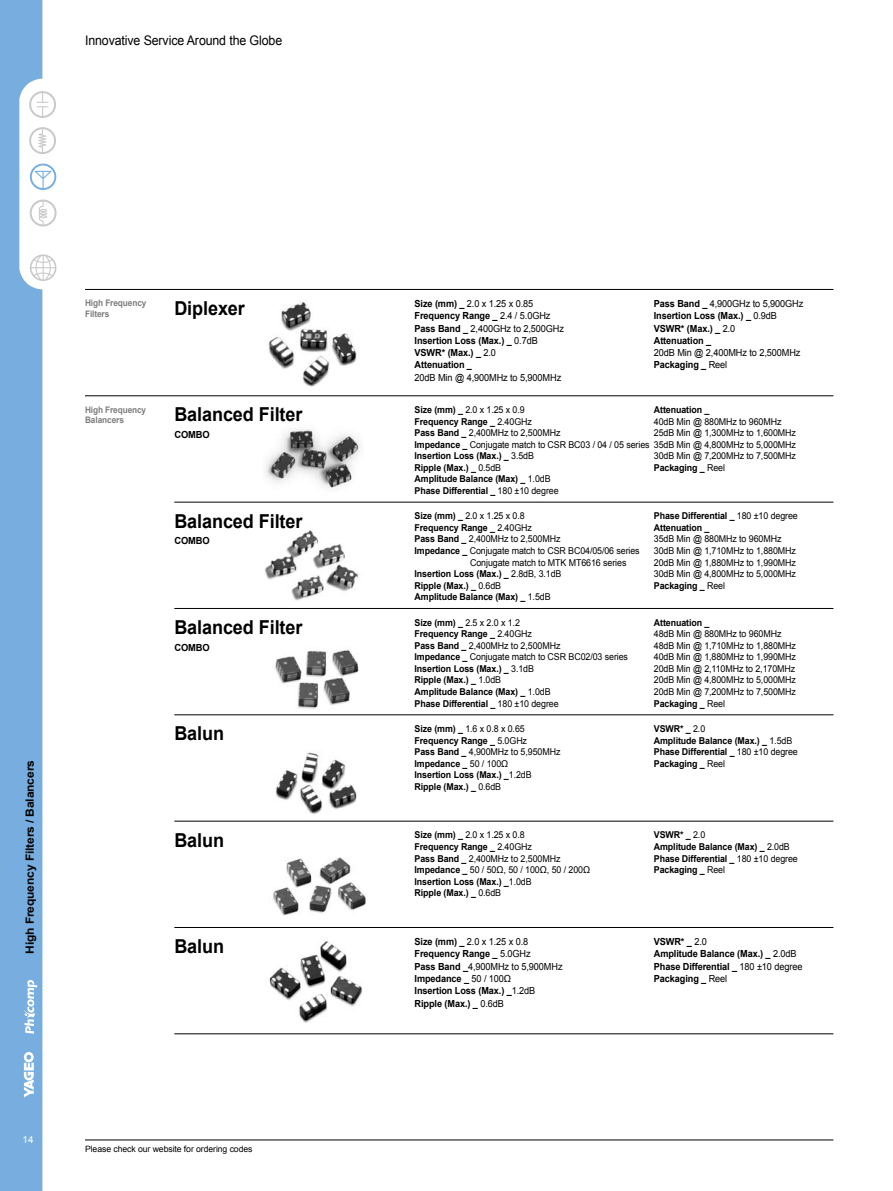
<style>
.page{position:relative;width:893px;height:1191px;background:#fff}
.page>*{position:absolute;margin:0;border:0;box-sizing:border-box;transform-origin:0 0}
.t1{font:700 19.2px "Arial";letter-spacing:-.005em;color:#000;scale:.94 1}
.t2{font:13.2px "Arial";letter-spacing:-.01em;color:#000;scale:.94 1}
.t3{font:700 11.25px "Arial";letter-spacing:-.01em;color:#000;scale:1.06 1}
.t4{font:700 9.75px/12.3px "Arial";letter-spacing:-.01em;color:#000;scale:.94 1}
.t5{font:9.75px/12.3px "Arial";letter-spacing:-.01em;color:#000;scale:.94 1}
.t6{font:700 9.75px "Arial";letter-spacing:-.01em;color:#000;scale:.96 1}
.t7{font:9.75px "Arial";color:#fff}
.t8{font:700 9.45px/11.6px "Arial";letter-spacing:-.01em;color:#000;scale:.94 1}
.t9{font:9.45px/11.6px "Arial";letter-spacing:-.01em;color:#000;scale:.94 1}
.t10{font:700 9px/10.8px "Arial";letter-spacing:-.01em;color:#7d7d7d;scale:.92 1}
.t11{font:8.7px "Arial";letter-spacing:-.01em;color:#000}
.s1{font-weight:400}
.s2{font-weight:700}
</style>
<div class="page">
<div style="left:0;top:0;width:42px;height:1191px;background:#77aedf"></div>
<svg style="left:29px;top:127px;width:27px;height:27px"></svg>
<svg style="left:30px;top:199px;width:27px;height:27px"></svg>
<svg style="left:29px;top:91px;width:27px;height:27px"></svg>
<svg style="left:30px;top:163px;width:26px;height:27px"></svg>
<svg style="left:30px;top:254px;width:27px;height:27px"></svg>
<svg style="left:24px;top:1052px;width:10px;height:45px"></svg>
<hr style="left:85px;top:1139px;width:748px;height:1px;background:#000">
<hr style="left:85px;top:289px;width:748px;height:1px;background:#000">
<svg style="left:24px;top:979px;width:13px;height:54px"></svg>
<img style="left:268px;top:302px;width:89px;height:85px">
<img style="left:264px;top:530px;width:95px;height:71px">
<img style="left:265px;top:428px;width:96px;height:63px">
<img style="left:275px;top:650px;width:84px;height:59px">
<img style="left:276px;top:752px;width:81px;height:62px">
<img style="left:273px;top:857px;width:93px;height:59px">
<img style="left:269px;top:941px;width:93px;height:82px">
<hr style="left:85px;top:395px;width:748px;height:1px;background:#000">
<hr style="left:174px;top:502px;width:659px;height:1px;background:#000">
<hr style="left:174px;top:714px;width:659px;height:1px;background:#000">
<hr style="left:174px;top:608px;width:659px;height:1px;background:#000">
<hr style="left:174px;top:821px;width:659px;height:1px;background:#000">
<hr style="left:174px;top:927px;width:659px;height:1px;background:#000">
<hr style="left:174px;top:1033px;width:659px;height:1px;background:#000">
<h2 class="t2" style="left:85px;top:32px;width:211px">Innovative Service Around the Globe</h2>
<p class="t3" style="left:23px;top:953px;width:184px;rotate:-90deg">High Frequency Filters / Balancers</p>
<p class="t10" style="left:85px;top:298px;width:68px">High Frequency<br>Filters</p>
<h1 class="t1" style="left:174px;top:296px;width:77px">Diplexer</h1>
<p class="t4" style="left:415px;top:298px;width:161px">Size (mm) _ <span class="s1">2.0 x 1.25 x 0.85<br></span>Frequency Range _ <span class="s1">2.4 / 5.0GHz<br></span>Pass Band _ <span class="s1">2,400GHz to 2,500GHz<br></span>Insertion Loss (Max.) _ <span class="s1">0.7dB<br></span>VSWR* (Max.) _ <span class="s1">2.0<br></span>Attenuation _</p>
<p class="t5" style="left:415px;top:371px;width:157px">20dB Min @ 4,900MHz to 5,900MHz</p>
<p class="t4" style="left:654px;top:298px;width:161px">Pass Band _ <span class="s1">4,900GHz to 5,900GHz<br></span>Insertion Loss (Max.) _ <span class="s1">0.9dB<br></span>VSWR* (Max.) _ <span class="s1">2.0<br></span>Attenuation _</p>
<p class="t5" style="left:654px;top:347px;width:157px">20dB Min @ 2,400MHz to 2,500MHz<br><span class="s2">Packaging _</span> Reel</p>
<p class="t10" style="left:85px;top:404px;width:68px">High Frequency<br>Balancers</p>
<h1 class="t1" style="left:174px;top:402px;width:138px">Balanced Filter</h1>
<p class="t6" style="left:174px;top:428px;width:38px">COMBO</p>
<p class="t9" style="left:415px;top:404px;width:407px"><span class="s2">Size (mm) _</span> 2.0 x 1.25 x 0.9<br><span class="s2">Frequency Range _</span> 2.40GHz<br><span class="s2">Pass Band _</span> 2,400MHz to 2,500MHz<br><span class="s2">Impedance _</span> Conjugate match to CSR BC03 / 04 / 05 series 35dB Min @ 4,800MHz to 5,000MHz <span class="s2">Insertion Loss (Max.) _</span> 3.5dB<br><span class="s2">Ripple (Max.) _</span> 0.5dB<br><span class="s2">Amplitude Balance (Max) _</span> 1.0dB<br><span class="s2">Phase Differential _</span> 180 ±10 degree</p>
<p class="t8" style="left:654px;top:404px;width:61px">Attenuation _</p>
<p class="t9" style="left:654px;top:415px;width:153px">40dB Min @ 880MHz to 960MHz<br>25dB Min @ 1,300MHz to 1,600MHz</p>
<p class="t9" style="left:654px;top:450px;width:153px">30dB Min @ 7,200MHz to 7,500MHz<br><span class="s2">Packaging _</span> Reel</p>
<h1 class="t1" style="left:174px;top:508px;width:138px">Balanced Filter</h1>
<p class="t6" style="left:174px;top:534px;width:38px">COMBO</p>
<p class="t9" style="left:415px;top:510px;width:119px"><span class="s2">Size (mm) _</span> 2.0 x 1.25 x 0.8</p>
<p class="t8" style="left:415px;top:522px;width:126px">Frequency Range _ <span class="s1">2.40GHz</span></p>
<p class="t9" style="left:415px;top:533px;width:157px"><span class="s2">Pass Band _</span> 2,400MHz to 2,500MHz</p>
<p class="t9" style="left:415px;top:545px;width:241px"><span class="s2">Impedance _</span> Conjugate match to CSR BC04/05/06 series</p>
<p class="t9" style="left:470px;top:556px;width:168px">Conjugate match to MTK MT6616 series</p>
<p class="t8" style="left:415px;top:568px;width:158px">Insertion Loss (Max.) _ <span class="s1">2.8dB, 3.1dB</span></p>
<p class="t8" style="left:415px;top:580px;width:94px">Ripple (Max.) _ <span class="s1">0.6dB</span></p>
<p class="t8" style="left:415px;top:591px;width:146px">Amplitude Balance (Max) _ <span class="s1">1.5dB</span></p>
<p class="t8" style="left:654px;top:510px;width:155px">Phase Differential _ <span class="s1">180 ±10 degree<br></span>Attenuation _</p>
<p class="t9" style="left:654px;top:533px;width:153px">35dB Min @ 880MHz to 960MHz<br>30dB Min @ 1,710MHz to 1,880MHz<br>20dB Min @ 1,880MHz to 1,990MHz<br>30dB Min @ 4,800MHz to 5,000MHz<br><span class="s2">Packaging _</span> Reel</p>
<h1 class="t1" style="left:174px;top:614px;width:138px">Balanced Filter</h1>
<p class="t6" style="left:174px;top:641px;width:38px">COMBO</p>
<p class="t8" style="left:415px;top:617px;width:229px">Size (mm) _ <span class="s1">2.5 x 2.0 x 1.2<br></span>Frequency Range _ <span class="s1">2.40GHz<br></span>Pass Band _ <span class="s1">2,400MHz to 2,500MHz<br></span>Impedance _ <span class="s1">Conjugate match to CSR BC02/03 series<br></span>Insertion Loss (Max.) _ <span class="s1">3.1dB<br></span>Ripple (Max.) _ <span class="s1">1.0dB<br></span>Amplitude Balance (Max) _ <span class="s1">1.0dB<br></span>Phase Differential _ <span class="s1">180 ±10 degree</span></p>
<p class="t8" style="left:654px;top:617px;width:61px">Attenuation _</p>
<p class="t9" style="left:654px;top:628px;width:153px">48dB Min @ 880MHz to 960MHz<br>48dB Min @ 1,710MHz to 1,880MHz<br>40dB Min @ 1,880MHz to 1,990MHz<br>20dB Min @ 2,110MHz to 2,170MHz<br>20dB Min @ 4,800MHz to 5,000MHz<br>20dB Min @ 7,200MHz to 7,500MHz<br><span class="s2">Packaging _</span> Reel</p>
<h1 class="t1" style="left:174px;top:721px;width:54px">Balun</h1>
<p class="t8" style="left:415px;top:723px;width:157px">Size (mm) _ <span class="s1">1.6 x 0.8 x 0.65<br></span>Frequency Range _ <span class="s1">5.0GHz<br></span>Pass Band _ <span class="s1">4,900MHz to 5,950MHz<br></span>Impedance _ <span class="s1">50 / 100Ω<br></span>Insertion Loss (Max.) _<span class="s1">1.2dB<br></span>Ripple (Max.) _ <span class="s1">0.6dB</span></p>
<p class="t8" style="left:654px;top:723px;width:155px">VSWR* _ <span class="s1">2.0<br></span>Amplitude Balance (Max.) _ <span class="s1">1.5dB<br></span>Phase Differential _ <span class="s1">180 ±10 degree<br></span>Packaging _ <span class="s1">Reel</span></p>
<h1 class="t1" style="left:174px;top:827px;width:54px">Balun</h1>
<p class="t8" style="left:415px;top:829px;width:188px">Size (mm) _ <span class="s1">2.0 x 1.25 x 0.8<br></span>Frequency Range _ <span class="s1">2.40GHz<br></span>Pass Band _ <span class="s1">2,400MHz to 2,500MHz<br></span>Impedance _ <span class="s1">50 / 50Ω, 50 / 100Ω, 50 / 200Ω<br></span>Insertion Loss (Max.) _<span class="s1">1.0dB<br></span>Ripple (Max.) _ <span class="s1">0.6dB</span></p>
<p class="t8" style="left:654px;top:829px;width:155px">VSWR* _ <span class="s1">2.0<br></span>Amplitude Balance (Max) _ <span class="s1">2.0dB<br></span>Phase Differential _ <span class="s1">180 ±10 degree<br></span>Packaging _ <span class="s1">Reel</span></p>
<h1 class="t1" style="left:174px;top:933px;width:54px">Balun</h1>
<p class="t4" style="left:415px;top:935px;width:159px">Size (mm) _ <span class="s1">2.0 x 1.25 x 0.8<br></span>Frequency Range _ <span class="s1">5.0GHz<br></span>Pass Band _<span class="s1">4,900MHz to 5,900MHz<br></span>Impedance _ <span class="s1">50 / 100Ω<br></span>Insertion Loss (Max.) _<span class="s1">1.2dB<br></span>Ripple (Max.) _ <span class="s1">0.6dB</span></p>
<p class="t4" style="left:654px;top:935px;width:160px">VSWR* _ <span class="s1">2.0<br></span>Amplitude Balance (Max.) _ <span class="s1">2.0dB<br></span>Phase Differential _ <span class="s1">180 ±10 degree<br></span>Packaging _ <span class="s1">Reel</span></p>
<p class="t7" style="left:23px;top:1133px;width:13px">14</p>
<p class="t11" style="left:85px;top:1142px;width:169px">Please check our website for ordering codes</p>
</div>
